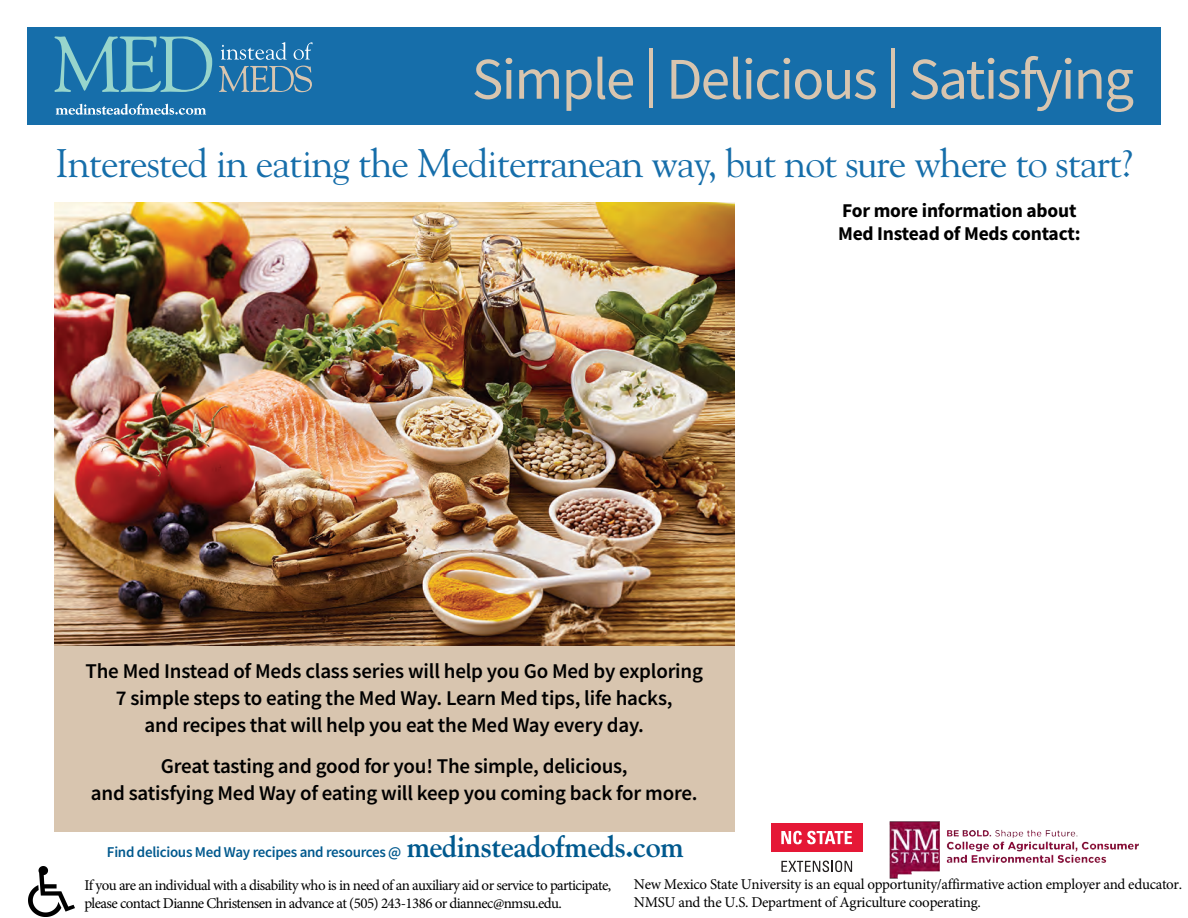
<style>
.page{position:relative;width:1188px;height:918px;background:#fff}
.page>*{position:absolute;margin:0;border:0;box-sizing:border-box;transform-origin:0 0}
.t1{font:59.1px "Source Sans Pro";letter-spacing:-.03em;color:#d8c5af}
.t2{font:39.75px "Goudy";letter-spacing:-.025em;color:#166eaa}
.t3{font:600 21px/27px "Source Sans Pro";letter-spacing:-.01em;color:#000;text-align:center}
.t4{font:700 19.5px/22.5px "Source Sans Pro";letter-spacing:-.01em;color:#000}
.t5{font:15px/18px "Minion Pro";letter-spacing:-.04em;color:#000}
.t6{font:15px/18px "Minion Pro";letter-spacing:-.02em;color:#000}
.t7{font:600 15px "Source Sans Pro";letter-spacing:-.02em;color:#00598e}
.s1{font-family:"Goudy";font-weight:700;font-size:30px}
</style>
<div class="page">
<div style="left:54px;top:202px;width:680px;height:630px;background:#d8c5af"></div>
<div style="left:771px;top:823px;width:92px;height:29px;background:#e51836"></div>
<svg style="left:781px;top:831px;width:71px;height:13px"></svg>
<svg style="left:781px;top:861px;width:71px;height:11px"></svg>
<img style="left:54px;top:202px;width:680px;height:443px">
<div style="left:27px;top:27px;width:1134px;height:97px;background:#166eaa"></div>
<svg style="left:56px;top:104px;width:150px;height:11px"></svg>
<svg style="left:55px;top:36px;width:157px;height:56px"></svg>
<svg style="left:219px;top:66px;width:93px;height:26px"></svg>
<svg style="left:221px;top:42px;width:66px;height:18px"></svg>
<svg style="left:294px;top:42px;width:19px;height:18px"></svg>
<img style="left:889px;top:821px;width:250px;height:58px">
<img style="left:29px;top:866px;width:45px;height:50px">
<h1 class="t1" style="left:472px;top:42px;width:664px">Simple | Delicious | Satisfying</h1>
<h2 class="t2" style="left:56px;top:139px;width:1078px">Interested in eating the Mediterranean way, but not sure where to start?</h2>
<p class="t4" style="left:838px;top:199px;width:244px">For more information about<br>Med Instead of Meds contact:</p>
<p class="t3" style="left:86px;top:658px;width:619px">The Med Instead of Meds class series will help you Go Med by exploring<br>7 simple steps to eating the Med Way. Learn Med tips, life hacks,<br>and recipes that will help you eat the Med Way every day.</p>
<p class="t3" style="left:91px;top:752px;width:608px">Great tasting and good for you! The simple, delicious,<br>and satisfying Med Way of eating will keep you coming back for more.</p>
<p class="t7" style="left:107px;top:842px;width:578px">Find delicious Med Way recipes and resources @ <span class="s1">medinsteadofmeds.com</span></p>
<p class="t5" style="left:84px;top:876px;width:528px">If you are an individual with a disability who is in need of an auxiliary aid or service to participate, please contact Dianne Christensen in advance at (505) 243-1386 or diannec@nmsu.edu.</p>
<p class="t6" style="left:634px;top:876px;width:550px">New Mexico State University is an equal opportunity/affirmative action employer and educator.<br>NMSU and the U.S. Department of Agriculture cooperating.</p>
</div>
